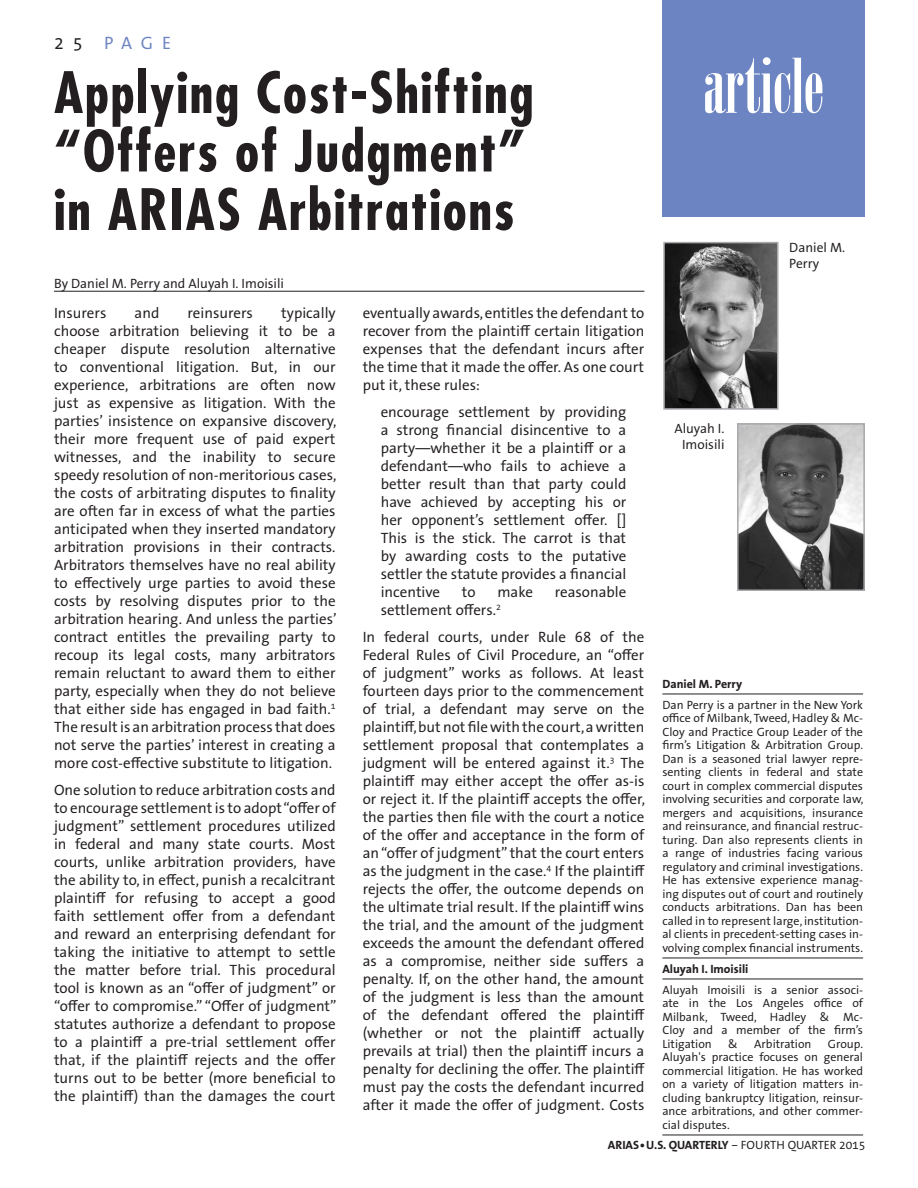
<style>
.page{position:relative;width:918px;height:1188px;background:#fff}
.page>*{position:absolute;margin:0;border:0;box-sizing:border-box;transform-origin:0 0}
.t1{font:75px "Onyx";color:#fff}
.t2{font:700 condensed 55.5px/58.5px "Futura Std";letter-spacing:.03em;color:#231f20}
.t3{font:18px "The Sans Office";letter-spacing:.485em;color:#6c84c1}
.t4{font:15px/18px "The Sans Office";color:#231f20;text-align:justify}
.Author_names{font:13.5px/16.2px "The Sans Office";color:#231f20}
.Author_bio-8pt{font:12px/13.5px "The Sans Office";color:#231f20;text-align:justify}
.Author_bio-8pt-2{font:700 12px "The Sans Office";color:#231f20}
.s1{color:#231f20}
.s2{font-weight:400}
</style>
<div class="page">
<div style="left:662px;top:0;width:203px;height:217px;background:#6c84c1"></div>
<hr style="left:54px;top:291px;width:590px;height:1px;background:#231f20">
<img style="left:666px;top:245px;width:109px;height:162px">
<div style="left:663px;top:242px;width:115px;height:168px;border:2px solid #a8a9ad"></div>
<img style="left:740px;top:426px;width:122px;height:162px">
<div style="left:737px;top:423px;width:128px;height:168px;border:2px solid #a8a9ad"></div>
<hr style="left:662px;top:694px;width:201px;height:1px;background:#231f20">
<hr style="left:662px;top:958px;width:201px;height:1px;background:#231f20">
<hr style="left:662px;top:979px;width:201px;height:1px;background:#231f20">
<hr style="left:662px;top:1135px;width:201px;height:1px;background:#231f20">
<p class="t3" style="left:54px;top:32px;width:119px"><span class="s1">25</span> PAGE</p>
<p class="t2" style="left:54px;top:64px;width:481px">Applying Cost-Shifting</p>
<p class="t1" style="left:704px;top:43px;width:121px">article</p>
<p class="t2" style="left:54px;top:122px;width:473px">“Offers of Judgment” in ARIAS Arbitrations</p>
<p class="Author_names" style="left:54px;top:275px;width:232px">By Daniel M. Perry and Aluyah I. Imoisili</p>
<p class="t4" style="left:54px;top:303px;width:54px">Insurers</p>
<p class="t4" style="left:135px;top:303px;width:26px">and</p>
<p class="t4" style="left:188px;top:303px;width:67px">reinsurers</p>
<p class="t4" style="left:54px;top:303px;width:284px;text-indent:227px">typically choose arbitration believing it to be a cheaper dispute resolution alternative to conventional litigation. But, in our experience, arbitrations are often now just as expensive as litigation. With the parties’ insistence on expansive discovery, their more frequent use of paid expert witnesses, and the inability to secure speedy resolution of non-meritorious cases, the costs of arbitrating disputes to finality are often far in excess of what the parties anticipated when they inserted mandatory arbitration provisions in their contracts.<br>Arbitrators themselves have no real ability to effectively urge parties to avoid these costs by resolving disputes prior to the arbitration hearing. And unless the parties’ contract entitles the prevailing party to recoup its legal costs, many arbitrators remain reluctant to award them to either party, especially when they do not believe that either side has engaged in bad faith.<sup>1<br></sup>The result is an arbitration process that does not serve the parties’ interest in creating a more cost-effective substitute to litigation.</p>
<p class="t4" style="left:54px;top:780px;width:284px">One solution to reduce arbitration costs and to encourage settlement is to adopt “offer of judgment” settlement procedures utilized in federal and many state courts. Most courts, unlike arbitration providers, have the ability to, in effect, punish a recalcitrant plaintiff for refusing to accept a good faith settlement offer from a defendant and reward an enterprising defendant for taking the initiative to attempt to settle the matter before trial. This procedural tool is known as an “offer of judgment” or “offer to compromise.” “Offer of judgment” statutes authorize a defendant to propose to a plaintiff a pre-trial settlement offer that, if the plaintiff rejects and the offer turns out to be better (more beneficial to the plaintiff) than the damages the court</p>
<p class="t4" style="left:363px;top:303px;width:283px">eventually awards, entitles the defendant to recover from the plaintiff certain litigation expenses that the defendant incurs after the time that it made the offer. As one court put it, these rules:</p>
<p class="t4" style="left:381px;top:402px;width:247px">encourage settlement by providing a strong financial disincentive to a party—whether it be a plaintiff or a defendant—who fails to achieve a better result than that party could have achieved by accepting his or her opponent’s settlement offer. [] This is the stick. The carrot is that by awarding costs to the putative settler the statute provides a financial incentive</p>
<p class="t4" style="left:462px;top:582px;width:15px">to</p>
<p class="t4" style="left:497px;top:582px;width:37px">make</p>
<p class="t4" style="left:555px;top:582px;width:73px">reasonable</p>
<p class="t4" style="left:381px;top:600px;width:122px">settlement offers.<sup>2</sup></p>
<p class="t4" style="left:363px;top:627px;width:284px">In federal courts, under Rule 68 of the Federal Rules of Civil Procedure, an “offer of judgment” works as follows. At least fourteen days prior to the commencement of trial, a defendant may serve on the plaintiff, but not file with the court, a written settlement proposal that contemplates a judgment will be entered against it.<sup>3</sup> The plaintiff may either accept the offer as-is or reject it. If the plaintiff accepts the offer, the parties then file with the court a notice of the offer and acceptance in the form of an “offer of judgment” that the court enters as the judgment in the case.<sup>4</sup> If the plaintiff rejects the offer, the outcome depends on the ultimate trial result. If the plaintiff wins the trial, and the amount of the judgment exceeds the amount the defendant offered as a compromise, neither side suffers a penalty. If, on the other hand, the amount of the judgment is less than the amount of the defendant offered the plaintiff (whether or not the plaintiff actually prevails at trial) then the plaintiff incurs a penalty for declining the offer. The plaintiff must pay the costs the defendant incurred after it made the offer of judgment. Costs</p>
<p class="Author_names" style="left:674px;top:420px;width:52px;text-align:center">Aluyah I.<br>Imoisili</p>
<p class="Author_names" style="left:789px;top:239px;width:57px">Daniel M.<br>Perry</p>
<p class="Author_bio-8pt-2" style="left:662px;top:676px;width:81px">Daniel M. Perry</p>
<p class="Author_bio-8pt" style="left:662px;top:698px;width:203px">Dan Perry is a partner in the New York office of Milbank, Tweed, Hadley &amp; Mc-Cloy and Practice Group Leader of the firm’s Litigation &amp; Arbitration Group.<br>Dan is a seasoned trial lawyer repre&shy;senting clients in federal and state court in complex commercial disputes involving securities and corporate law, mergers and acquisitions, insurance and reinsurance, and financial restruc&shy;turing. Dan also represents clients in a range of industries facing various regulatory and criminal investigations.<br>He has extensive experience manag&shy;ing disputes out of court and routinely conducts arbitrations. Dan has been called in to represent large, institution&shy;al clients in precedent-setting cases in&shy;volving complex financial instruments.</p>
<p class="Author_bio-8pt-2" style="left:662px;top:961px;width:88px">Aluyah I. Imoisili</p>
<p class="Author_bio-8pt" style="left:662px;top:983px;width:202px">Aluyah Imoisili is a senior associ&shy;ate in the Los Angeles office of Milbank, Tweed, Hadley &amp; Mc-Cloy and a member of the firm’s Litigation</p>
<p class="Author_bio-8pt" style="left:728px;top:1037px;width:11px">&amp;</p>
<p class="Author_bio-8pt" style="left:754px;top:1037px;width:59px">Arbitration</p>
<p class="Author_bio-8pt" style="left:662px;top:1037px;width:202px;text-indent:166px">Group.<br>Aluyah's practice focuses on general commercial litigation. He has worked on a variety of litigation matters in&shy;cluding bankruptcy litigation, reinsur&shy;ance arbitrations, and other commer&shy;cial disputes.</p>
<p class="Author_bio-8pt-2" style="left:608px;top:1138px;width:259px">ARIAS•U.S. QUARTERLY <span class="s2">– FOURTH QUARTER 2015</span></p>
</div>
